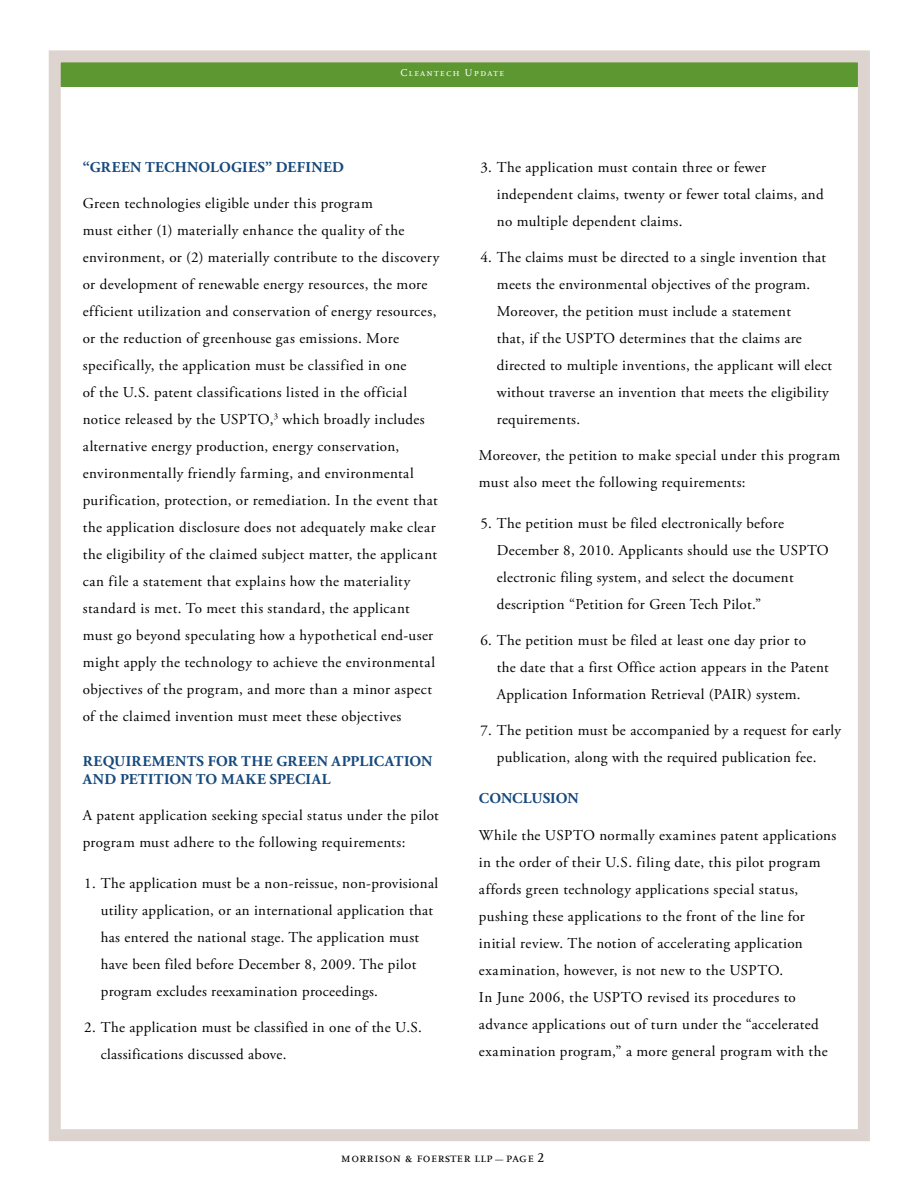
<style>
.page{position:relative;width:918px;height:1188px;background:#fff}
.page>*{position:absolute;margin:0;border:0;box-sizing:border-box;transform-origin:0 0}
.t1{font:15px/27px "Adobe Garamond Pro";letter-spacing:.02em;color:#000}
.t2{font:700 15px/18px "Adobe Garamond Pro";letter-spacing:.015em;color:#174a7c}
.t3{font:700 15px "Adobe Garamond Pro";letter-spacing:-.005em;color:#174a7c}
.t4{font:13.5px "Scala LF Caps";letter-spacing:.01em;color:#000}
.t5{font:10.5px "Scala LF Caps";letter-spacing:.1em;color:#fff}
.s1{font-size:8.25px}
</style>
<div class="page">
<div style="left:55px;top:55px;width:810px;height:32px;background:#5d9732"></div>
<div style="left:49px;top:50px;width:821px;height:1091px;border:12px solid #ded4cf"></div>
<p class="t5" style="left:400px;top:67px;width:105px">Cleantech Update</p>
<p class="t2" style="left:83px;top:158px;width:262px">“GREEN TECHNOLOGIES” DEFINED</p>
<p class="t1" style="left:83px;top:190px;width:358px">Green technologies eligible under this program<br>must either (1) materially enhance the quality of the environment, or (2) materially contribute to the discovery or development of renewable energy resources, the more efficient utilization and conservation of energy resources, or the reduction of greenhouse gas emissions. More specifically, the application must be classified in one<br>of the U.S. patent classifications listed in the official notice released by the USPTO,<sup>3</sup> which broadly includes alternative energy production, energy conservation, environmentally friendly farming, and environmental purification, protection, or remediation. In the event that the application disclosure does not adequately make clear the eligibility of the claimed subject matter, the applicant can file a statement that explains how the materiality standard is met. To meet this standard, the applicant must go beyond speculating how a hypothetical end-user might apply the technology to achieve the environmental objectives of the program, and more than a minor aspect of the claimed invention must meet these objectives</p>
<p class="t2" style="left:83px;top:752px;width:351px">REQUIREMENTS FOR THE GREEN APPLICATION<br>AND PETITION TO MAKE SPECIAL</p>
<p class="t1" style="left:83px;top:802px;width:358px">A patent application seeking special status under the pilot program must adhere to the following requirements:</p>
<p class="t1" style="left:101px;top:870px;width:339px;text-indent:-16px">1. The application must be a non-reissue, non-provisional utility application, or an international application that has entered the national stage. The application must have been filed before December 8, 2009. The pilot program excludes reexamination proceedings.</p>
<p class="t1" style="left:101px;top:1014px;width:323px;text-indent:-16px">2. The application must be classified in one of the U.S. classifications discussed above.</p>
<p class="t1" style="left:497px;top:154px;width:328px;text-indent:-16px">3. The application must contain three or fewer independent claims, twenty or fewer total claims, and no multiple dependent claims.</p>
<p class="t1" style="left:497px;top:244px;width:337px;text-indent:-16px">4. The claims must be directed to a single invention that meets the environmental objectives of the program.<br>Moreover, the petition must include a statement<br>that, if the USPTO determines that the claims are directed to multiple inventions, the applicant will elect without traverse an invention that meets the eligibility requirements.</p>
<p class="t1" style="left:479px;top:443px;width:363px">Moreover, the petition to make special under this program must also meet the following requirements:</p>
<p class="t1" style="left:497px;top:510px;width:333px;text-indent:-16px">5. The petition must be filed electronically before December 8, 2010. Applicants should use the USPTO electronic filing system, and select the document description “Petition for Green Tech Pilot.”</p>
<p class="t1" style="left:497px;top:627px;width:333px;text-indent:-16px">6. The petition must be filed at least one day prior to<br>the date that a first Office action appears in the Patent<br>Application Information Retrieval (PAIR) system.</p>
<p class="t1" style="left:480px;top:718px;width:362px;text-align:center">7. The petition must be accompanied by a request for early publication, along with the required publication fee.</p>
<p class="t3" style="left:479px;top:790px;width:101px">CONCLUSION</p>
<p class="t1" style="left:479px;top:822px;width:359px">While the USPTO normally examines patent applications in the order of their U.S. filing date, this pilot program affords green technology applications special status, pushing these applications to the front of the line for initial review. The notion of accelerating application examination, however, is not new to the USPTO.<br>In June 2006, the USPTO revised its procedures to advance applications out of turn under the “accelerated examination program,” a more general program with the</p>
<p class="t4" style="left:341px;top:1150px;width:205px">morrison &amp; foerster llp <span class="s1">—</span> page 2</p>
</div>
